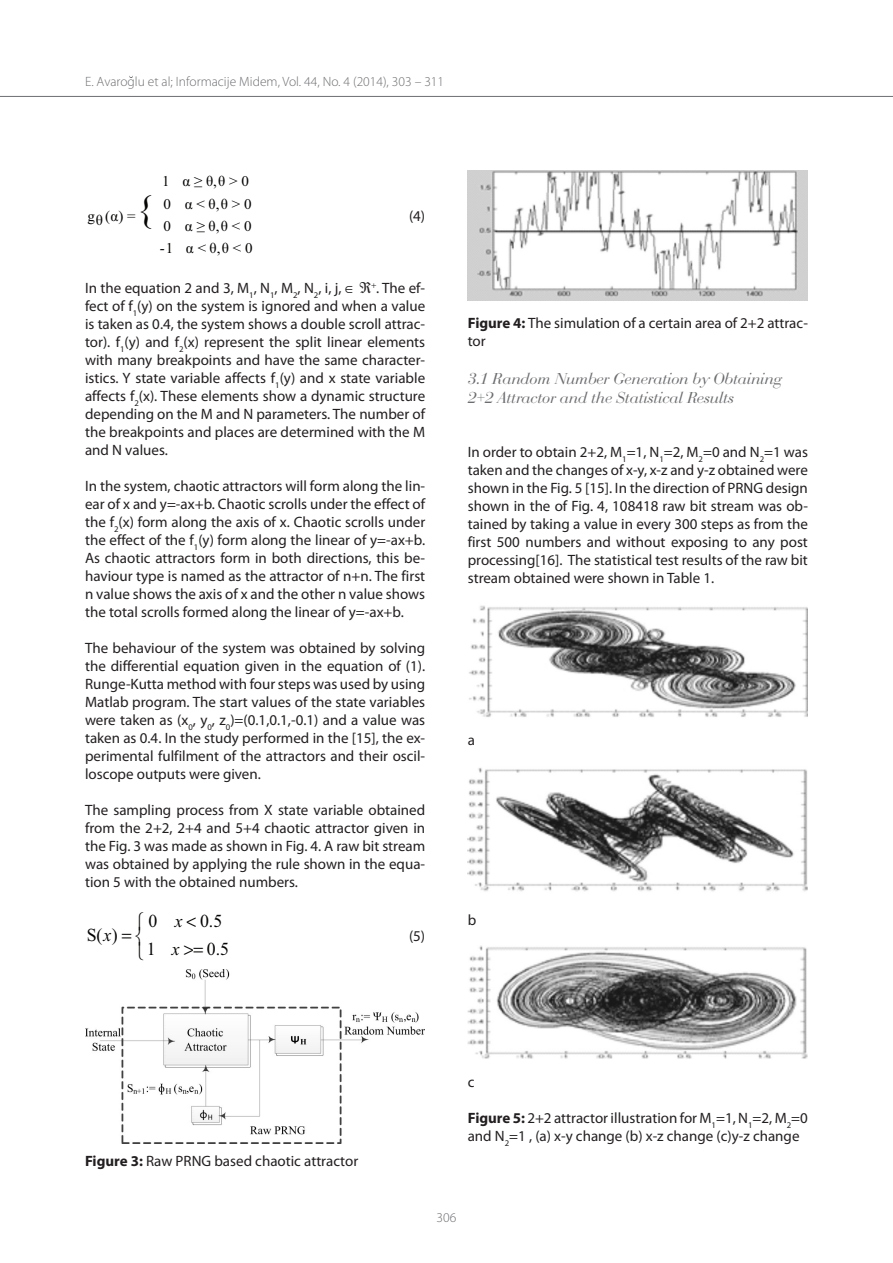
<style>
.page{position:relative;width:893px;height:1263px;background:#fff}
.page>*{position:absolute;margin:0;border:0;box-sizing:border-box;transform-origin:0 0}
.t1{font:37.35px "Times New Roman";color:#050504}
.t2{font:18.3px "Times New Roman";color:#050504}
.t3{font:italic 18.3px "Times New Roman";color:#050504}
.Text{font:italic 16.5px/19.5px "Bauer Bod DEE";color:#6c6d70}
.Text-2{font:15px/18px "Myriad Pro";color:#231f20;text-align:justify}
.t4{font:15px "Times New Roman";color:#050504}
.t5{font:300 13.5px "Myriad Pro";color:#6c6d70}
.s1{font-weight:700}
</style>
<div class="page">
<hr style="left:0;top:96px;width:893px;height:1px;background:#6c6d70">
<img style="left:85px;top:969px;width:340px;height:174px">
<img style="left:468px;top:170px;width:340px;height:130px">
<img style="left:469px;top:605px;width:339px;height:112px">
<img style="left:468px;top:768px;width:340px;height:124px">
<img style="left:468px;top:945px;width:340px;height:114px">
<p class="t5" style="left:85px;top:73px;width:361px">E. Avaroglu et al; Informacije Midem, Vol. 44, No. 4 (2014), 303 – 311</p>
<p class="t1" style="left:136px;top:195px;width:20px">{</p>
<p class="t4" style="left:88px;top:211px;width:50px">gθ(α) =</p>
<p class="t4" style="left:162px;top:176px;width:88px">1 α≥θ,θ&gt;0</p>
<p class="t4" style="left:164px;top:198px;width:90px">0 α&lt;θ,θ&gt;0</p>
<p class="t4" style="left:164px;top:221px;width:90px">0 α≥θ,θ&lt;0</p>
<p class="t4" style="left:160px;top:243px;width:94px">-1 α&lt;θ,θ&lt;0</p>
<p class="Text-2" style="left:409px;top:207px;width:18px">(4)</p>
<p class="Text-2" style="left:85px;top:279px;width:342px;text-indent:291px">. The ef&shy;fect of f<sub>1</sub>(y) on the system is ignored and when a value is taken as 0.4, the system shows a double scroll attrac&shy;tor). f<sub>1</sub>(y) and f<sub>2</sub>(x) represent the split linear elements with many breakpoints and have the same character&shy;istics. Y state variable affects f<sub>1</sub>(y) and x state variable affects f<sub>2</sub>(x). These elements show a dynamic structure depending on the M and N parameters. The number of the breakpoints and places are determined with the M and N values.</p>
<p class="Text-2" style="left:85px;top:477px;width:342px">In the system, chaotic attractors will form along the lin&shy;ear of x and y=-ax+b. Chaotic scrolls under the effect of the f<sub>2</sub>(x) form along the axis of x. Chaotic scrolls under the effect of the f<sub>1</sub>(y) form along the linear of y=-ax+b.<br>As chaotic attractors form in both directions, this be&shy;haviour type is named as the attractor of n+n. The first n value shows the axis of x and the other n value shows the total scrolls formed along the linear of y=-ax+b.</p>
<p class="Text-2" style="left:85px;top:639px;width:342px">The behaviour of the system was obtained by solving the differential equation given in the equation of (1).<br>Runge-Kutta method with four steps was used by using Matlab program. The start values of the state variables were taken as (x<sub>0</sub>, y<sub>0</sub>, z<sub>0</sub>)=(0.1,0.1,-0.1) and a value was taken as 0.4. In the study performed in the [15], the ex&shy;perimental fulfilment of the attractors and their oscil&shy;loscope outputs were given.</p>
<p class="Text-2" style="left:85px;top:801px;width:342px">The sampling process from X state variable obtained from the 2+2, 2+4 and 5+4 chaotic attractor given in the Fig. 3 was made as shown in Fig. 4. A raw bit stream was obtained by applying the rule shown in the equa&shy;tion 5 with the obtained numbers.</p>
<p class="Text-2" style="left:85px;top:279px;width:272px">In the equation 2 and 3, M<sub>1</sub>, N<sub>1</sub>, M<sub>2</sub>, N<sub>2</sub>, i, j, ∈</p>
<p class="t2" style="left:148px;top:914px;width:10px">0</p>
<p class="t2" style="left:200px;top:914px;width:24px">0.5</p>
<p class="t3" style="left:175px;top:908px;width:9px">x</p>
<p class="t2" style="left:87px;top:928px;width:32px">S( )</p>
<p class="t3" style="left:104px;top:922px;width:9px">x</p>
<p class="Text-2" style="left:409px;top:927px;width:18px">(5)</p>
<p class="t2" style="left:147px;top:942px;width:10px">1</p>
<p class="t2" style="left:207px;top:942px;width:24px">0.5</p>
<p class="t3" style="left:172px;top:936px;width:9px">x</p>
<p class="Text-2" style="left:468px;top:314px;width:342px"><span class="s1">Figure 4:</span> The simulation of a certain area of 2+2 attrac&shy;tor</p>
<p class="Text" style="left:468px;top:369px;width:315px">3.1 Random Number Generation by Obtaining<br>2+2 Attractor and the Statistical Results</p>
<p class="Text-2" style="left:468px;top:443px;width:342px">In order to obtain 2+2, M<sub>1</sub>=1, N<sub>1</sub>=2, M<sub>2</sub>=0 and N<sub>2</sub>=1 was taken and the changes of x-y, x-z and y-z obtained were shown in the Fig. 5 [15]. In the direction of PRNG design shown in the of Fig. 4, 108418 raw bit stream was ob&shy;tained by taking a value in every 300 steps as from the first 500 numbers and without exposing to any post processing[16]. The statistical test results of the raw bit stream obtained were shown in Table 1.</p>
<p class="Text-2" style="left:468px;top:731px;width:9px">a</p>
<p class="Text-2" style="left:468px;top:911px;width:10px">b</p>
<p class="Text-2" style="left:85px;top:1151px;width:275px"><span class="s1">Figure 3:</span> Raw PRNG based chaotic attractor</p>
<p class="Text-2" style="left:468px;top:1073px;width:8px">c</p>
<p class="Text-2" style="left:468px;top:1109px;width:342px"><span class="s1">Figure 5:</span> 2+2 attractor illustration for M<sub>1</sub>=1, N<sub>1</sub>=2, M<sub>2</sub>=0 and N<sub>2</sub>=1 , (a) x-y change (b) x-z change (c)y-z change</p>
<p class="t5" style="left:437px;top:1209px;width:21px">306</p>
</div>
